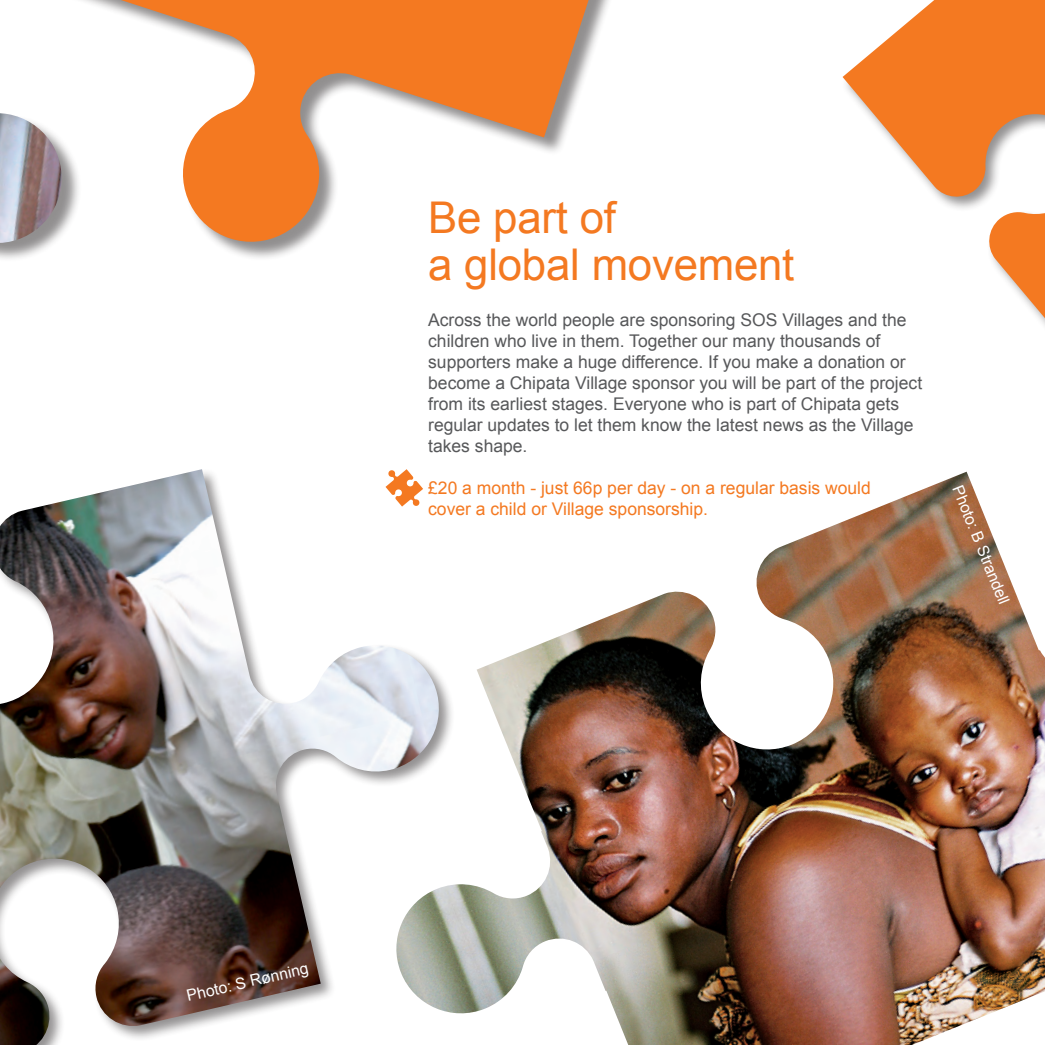
<style>
.page{position:relative;width:1045px;height:1045px;background:#fff}
.page>*{position:absolute;margin:0;border:0;box-sizing:border-box;transform-origin:0 0}
.t1{font:43.75px/47.2px "Arial";letter-spacing:-.005em;color:#f47921}
.t2{font:17.5px/21px "Arial";color:#57585a}
.t3{font:17.5px/21px "Arial";color:#f47921}
.t4{font:15.75px "Arial";color:#fff}
</style>
<div class="page">
<img style="left:0;top:113px;width:30px;height:135px">
<svg style="left:30px;top:0;width:579px;height:250px"></svg>
<svg style="left:842px;top:0;width:203px;height:325px"></svg>
<img style="left:454px;top:472px;width:591px;height:573px">
<div style="left:0;top:467px;width:454px;height:578px;background:#231f20;opacity:.49"></div>
<img style="left:0;top:469px;width:445px;height:576px">
<p class="t1" style="left:428px;top:194px;width:368px">Be part of<br>a global movement</p>
<p class="t2" style="left:428px;top:309px;width:495px">Across the world people are sponsoring SOS Villages and the children who live in them. Together our many thousands of supporters make a huge difference. If you make a donation or become a Chipata Village sponsor you will be part of the project from its earliest stages. Everyone who is part of Chipata gets regular updates to let them know the latest news as the Village takes shape.</p>
<p class="t3" style="left:428px;top:477px;width:444px">£20 a month - just 66p per day - on a regular basis would cover a child or Village sponsorship.</p>
<p class="t4" style="left:965px;top:482px;width:128px;rotate:68deg">Photo: B Strandell</p>
<p class="t4" style="left:185px;top:987px;width:126px;rotate:-13deg">Photo: S Rønning</p>
</div>
